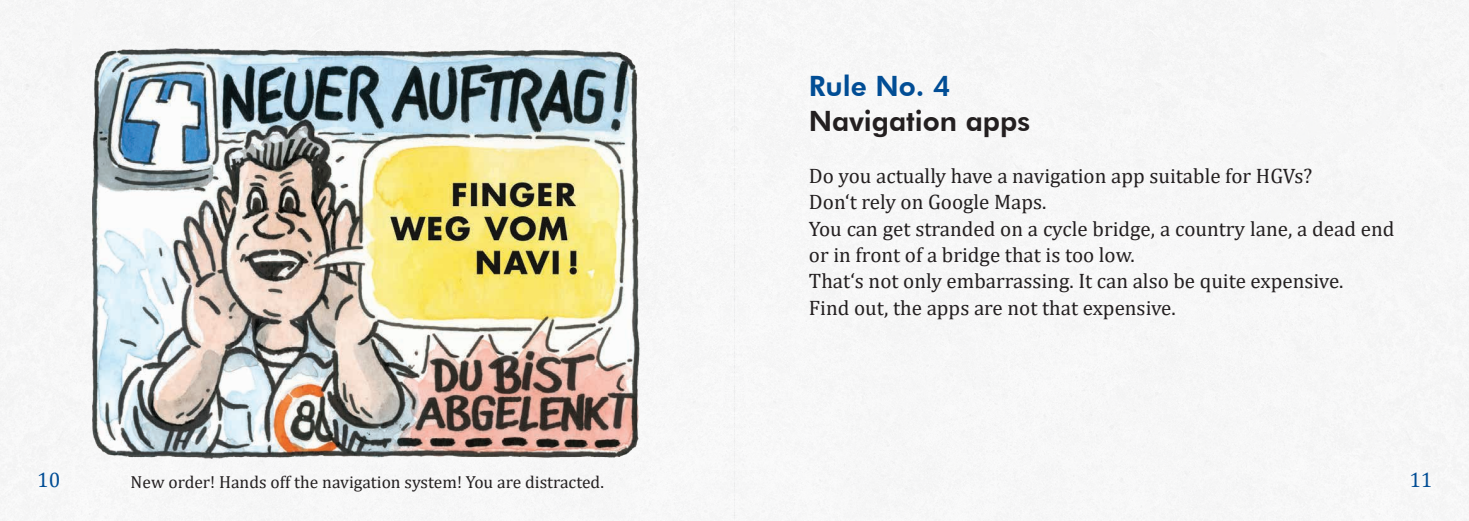
<style>
.page{position:relative;width:1469px;height:521px;background:#fff}
.page>*{position:absolute;margin:0;border:0;box-sizing:border-box;transform-origin:0 0}
.t1{font:800 28px "Futura BT";color:#231f20}
.t2{font:800 28px "Futura BT";color:#014d95}
.t3{font:21px/26.2px "Cambria";color:#231f20}
.t4{font:21px "Cambria";color:#014d95}
.t5{font:17.5px "Cambria";color:#231f20}
</style>
<div class="page">
<img style="left:0;top:0;width:1468px;height:521px">
<img style="left:93px;top:49px;width:549px;height:413px">
<h1 class="t2" style="left:809px;top:69px;width:143px">Rule No. 4</h1>
<h1 class="t1" style="left:809px;top:104px;width:223px">Navigation apps</h1>
<p class="t3" style="left:809px;top:163px;width:587px">Do you actually have a navigation app suitable for HGVs?<br>Don‘t rely on Google Maps.<br>You can get stranded on a cycle bridge, a country lane, a dead end or in front of a bridge that is too low.<br>That‘s not only embarrassing. It can also be quite expensive.<br>Find out, the apps are not that expensive.</p>
<p class="t4" style="left:37px;top:467px;width:25px">10</p>
<p class="t4" style="left:1409px;top:467px;width:25px">11</p>
<p class="t5" style="left:130px;top:471px;width:475px">New order! Hands off the navigation system! You are distracted.</p>
</div>
